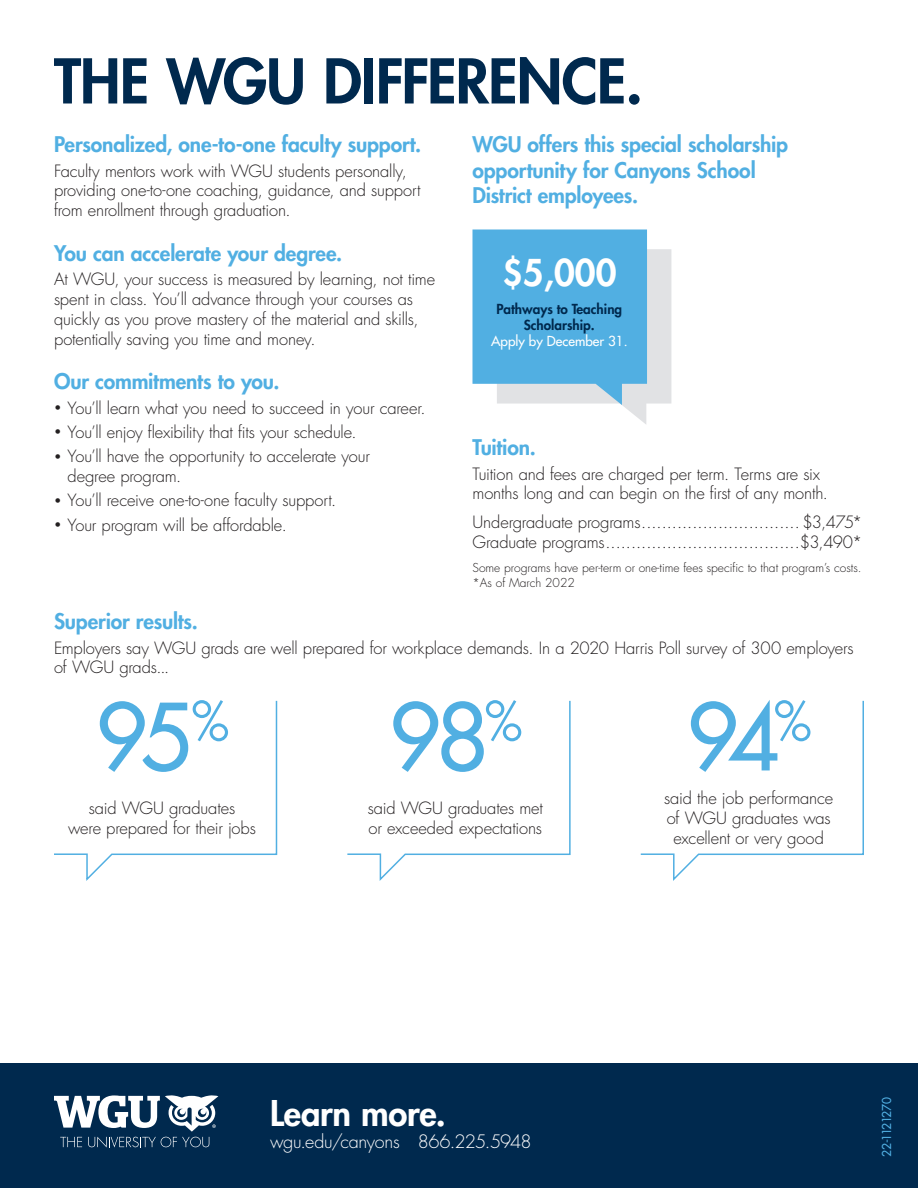
<style>
.page{position:relative;width:918px;height:1188px;background:#fff}
.page>*{position:absolute;margin:0;border:0;box-sizing:border-box;transform-origin:0 0}
.Percentage_Numbers{font:500 90px "Futura Std";color:#51afe2}
.Headline_-_Back_Page{font:800 60px "Futura Std";letter-spacing:-.015em;color:#00294e}
.t1{font:800 36px "Futura Std";color:#fff}
.CTA{font:800 34.5px "Futura Std";letter-spacing:-.01em;color:#fff}
.Light_Blue_Subheads{font:800 21px/25.2px "Futura Std";letter-spacing:-.01em;color:#51afe2}
.URL_Phone{font:300 18px "Futura Std";letter-spacing:-.02em;color:#fff}
.Body_Copy_-_Black{font:300 16.5px/19.8px "Futura Std";letter-spacing:-.01em;color:#231f20}
.t2{font:800 13.5px/16.2px "Futura Std";color:#00294e;text-align:center}
.t3{font:500 13.5px "Futura Std";color:#fff}
.t4{font:300 12px/15px "Futura Std";color:#231f20}
.t5{font:500 12px "Futura Std";letter-spacing:-.08em;color:#51afe2}
.s1{font-size:12px}
</style>
<div class="page">
<div style="left:0;top:1063px;width:918px;height:125px;background:#00294e"></div>
<svg style="left:54px;top:1095px;width:164px;height:53px"></svg>
<svg style="left:640px;top:700px;width:224px;height:181px"></svg>
<svg style="left:54px;top:700px;width:224px;height:181px"></svg>
<svg style="left:347px;top:700px;width:224px;height:181px"></svg>
<svg style="left:472px;top:230px;width:199px;height:194px;background:#7fc1e5"></svg>
<p class="Headline_-_Back_Page" style="left:54px;top:43px;width:590px">THE WGU DIFFERENCE.</p>
<p class="Light_Blue_Subheads" style="left:54px;top:132px;width:369px">Personalized, one-to-one faculty support.</p>
<p class="Body_Copy_-_Black" style="left:54px;top:161px;width:368px">Faculty mentors work with WGU students personally, providing one-to-one coaching, guidance, and support from enrollment through graduation.</p>
<p class="Light_Blue_Subheads" style="left:54px;top:241px;width:290px">You can accelerate your degree.</p>
<p class="Body_Copy_-_Black" style="left:54px;top:270px;width:383px">At WGU, your success is measured by learning, not time spent in class. You’ll advance through your courses as quickly as you prove mastery of the material and skills, potentially saving you time and money.</p>
<p class="Light_Blue_Subheads" style="left:54px;top:369px;width:227px">Our commitments to you.</p>
<p class="Body_Copy_-_Black" style="left:54px;top:398px;width:373px"><span class="s1">•</span> You’ll learn what you need to succeed in your career.</p>
<p class="Body_Copy_-_Black" style="left:54px;top:423px;width:304px"><span class="s1">•</span> You’ll enjoy flexibility that fits your schedule.</p>
<p class="Body_Copy_-_Black" style="left:68px;top:447px;width:304px;text-indent:-14px"><span class="s1">•</span> You’ll have the opportunity to accelerate your degree program.</p>
<p class="Body_Copy_-_Black" style="left:54px;top:491px;width:284px"><span class="s1">•</span> You’ll receive one-to-one faculty support.</p>
<p class="Body_Copy_-_Black" style="left:54px;top:515px;width:234px"><span class="s1">•</span> Your program will be affordable.</p>
<p class="Light_Blue_Subheads" style="left:472px;top:132px;width:317px">WGU offers this special scholarship opportunity for Canyons School<br>District employees.</p>
<p class="t1" style="left:502px;top:250px;width:116px">$5,000</p>
<p class="t2" style="left:496px;top:301px;width:127px">Pathways to Teaching<br>Scholarship.</p>
<p class="t3" style="left:491px;top:333px;width:138px">Apply by December 31.</p>
<p class="Light_Blue_Subheads" style="left:472px;top:435px;width:65px">Tuition.</p>
<p class="Body_Copy_-_Black" style="left:472px;top:464px;width:357px">Tuition and fees are charged per term. Terms are six months long and can begin on the first of any month.</p>
<p class="Body_Copy_-_Black" style="left:472px;top:513px;width:391px">Undergraduate programs............................... $3,475*</p>
<p class="Body_Copy_-_Black" style="left:472px;top:533px;width:392px">Graduate programs......................................$3,490*</p>
<p class="t4" style="left:472px;top:561px;width:391px">Some programs have per-term or one-time fees specific to that program’s costs. *As of March 2022</p>
<p class="Light_Blue_Subheads" style="left:54px;top:609px;width:145px">Superior results.</p>
<p class="Body_Copy_-_Black" style="left:54px;top:638px;width:801px">Employers say WGU grads are well prepared for workplace demands. In a 2020 Harris Poll survey of 300 employers of WGU grads...</p>
<p class="Percentage_Numbers" style="left:95px;top:681px;width:135px">95<sup>%</sup></p>
<p class="Body_Copy_-_Black" style="left:68px;top:799px;width:189px;text-align:center">said WGU graduates<br>were prepared for their jobs</p>
<p class="Percentage_Numbers" style="left:389px;top:681px;width:135px">98<sup>%</sup></p>
<p class="Body_Copy_-_Black" style="left:368px;top:799px;width:177px">said WGU graduates met or exceeded expectations</p>
<p class="Percentage_Numbers" style="left:686px;top:681px;width:127px">94<sup>%</sup></p>
<p class="Body_Copy_-_Black" style="left:664px;top:789px;width:171px;text-align:center">said the job performance of WGU graduates was excellent or very good</p>
<p class="CTA" style="left:270px;top:1091px;width:177px">Learn more.</p>
<p class="URL_Phone" style="left:270px;top:1130px;width:263px">wgu.edu/canyons 866.225.5948</p>
<p class="t5" style="left:879px;top:1156px;width:61px;rotate:-90deg">22-1121270</p>
</div>
